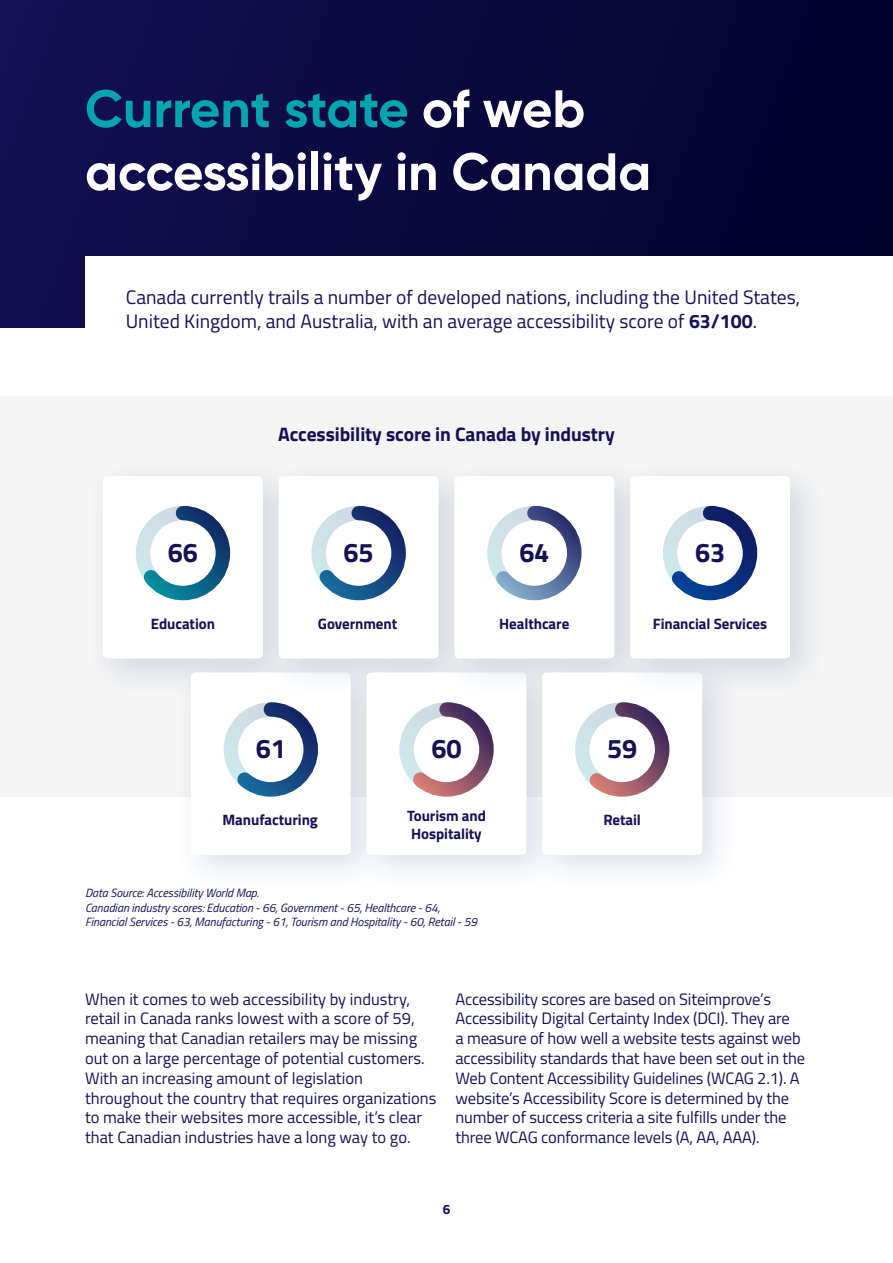
<style>
.page{position:relative;width:893px;height:1263px;background:#fff}
.page>*{position:absolute;margin:0;border:0;box-sizing:border-box;transform-origin:0 0}
.t1{font:700 52.5px/63px "Gilroy";color:#fff}
.Body_Text{font:700 27px "Titillium Web";letter-spacing:-.005em;color:#141155}
.Body_Text-2{font:19.5px/23.4px "Titillium Web";color:#141155}
.H2_Titillium{font:700 19.5px "Titillium Web";letter-spacing:-.005em;color:#141155}
.Body_Text-3{font:16.5px/19.8px "Titillium Web";letter-spacing:-.01em;color:#141155}
.Body_Text-4{font:700 15px/18px "Titillium Web";letter-spacing:-.005em;color:#141155}
.t2{font:700 13.5px "Titillium Web";color:#141155}
.Body_Text-5{font:italic 12px/14.4px "Titillium Web";letter-spacing:-.005em;color:#141155}
.s1{color:#00a5ae}
.s2{font-weight:700}
</style>
<div class="page">
<div style="left:0;top:0;width:893px;height:328px;background:linear-gradient(to right,#131053,#02012a)"></div>
<div style="left:0;top:396px;width:893px;height:401px;background:#f4f4f4"></div>
<div style="left:85px;top:256px;width:808px;height:105px;background:#fff"></div>
<div style="left:85px;top:458px;width:217px;height:239px;background:#13317b;opacity:.15"></div>
<div style="left:103px;top:476px;width:160px;height:182px;background:#fff;border-radius:4px"></div>
<div style="left:173px;top:654px;width:217px;height:240px;background:#13317b;opacity:.15"></div>
<div style="left:191px;top:672px;width:160px;height:183px;background:#fff;border-radius:4px"></div>
<div style="left:261px;top:458px;width:216px;height:239px;background:#13317b;opacity:.15"></div>
<div style="left:279px;top:476px;width:160px;height:182px;background:#fff;border-radius:4px"></div>
<div style="left:349px;top:654px;width:216px;height:240px;background:#13317b;opacity:.15"></div>
<div style="left:367px;top:672px;width:159px;height:183px;background:#fff;border-radius:4px"></div>
<div style="left:437px;top:458px;width:216px;height:239px;background:#13317b;opacity:.15"></div>
<div style="left:454px;top:476px;width:160px;height:182px;background:#fff;border-radius:4px"></div>
<div style="left:524px;top:654px;width:217px;height:240px;background:#13317b;opacity:.15"></div>
<div style="left:542px;top:672px;width:160px;height:183px;background:#fff;border-radius:4px"></div>
<div style="left:612px;top:458px;width:217px;height:239px;background:#13317b;opacity:.15"></div>
<div style="left:630px;top:476px;width:160px;height:182px;background:#fff;border-radius:4px"></div>
<svg style="left:135px;top:505px;width:96px;height:96px"></svg>
<svg style="left:311px;top:505px;width:95px;height:96px"></svg>
<svg style="left:663px;top:505px;width:95px;height:96px"></svg>
<svg style="left:487px;top:505px;width:95px;height:96px"></svg>
<svg style="left:224px;top:695px;width:101px;height:102px"></svg>
<svg style="left:400px;top:695px;width:101px;height:102px"></svg>
<svg style="left:576px;top:695px;width:101px;height:102px"></svg>
<h1 class="t1" style="left:85px;top:77px;width:568px"><span class="s1">Current state</span> of web accessibility in Canada</h1>
<p class="Body_Text-2" style="left:126px;top:285px;width:676px">Canada currently trails a number of developed nations, including the United States,<br>United Kingdom, and Australia, with an average accessibility score of <span class="s2">63/100</span>.</p>
<p class="Body_Text" style="left:168px;top:531px;width:32px">66</p>
<p class="Body_Text-4" style="left:151px;top:614px;width:66px">Education</p>
<h2 class="H2_Titillium" style="left:278px;top:419px;width:338px">Accessibility score in Canada by industry</h2>
<p class="Body_Text" style="left:344px;top:531px;width:32px">65</p>
<p class="Body_Text-4" style="left:318px;top:614px;width:81px">Government</p>
<p class="Body_Text" style="left:519px;top:531px;width:32px">64</p>
<p class="Body_Text-4" style="left:499px;top:614px;width:72px">Healthcare</p>
<p class="Body_Text" style="left:695px;top:531px;width:32px">63</p>
<p class="Body_Text-4" style="left:653px;top:614px;width:116px">Financial Services</p>
<p class="Body_Text" style="left:256px;top:728px;width:32px">61</p>
<p class="Body_Text" style="left:431px;top:728px;width:32px">60</p>
<p class="Body_Text" style="left:607px;top:728px;width:32px">59</p>
<p class="Body_Text-4" style="left:222px;top:810px;width:97px">Manufacturing</p>
<p class="Body_Text-4" style="left:407px;top:806px;width:80px">Tourism and<br>Hospitality</p>
<p class="Body_Text-4" style="left:603px;top:810px;width:39px">Retail</p>
<p class="Body_Text-5" style="left:85px;top:885px;width:175px">Data Source: Accessibility World Map.</p>
<p class="Body_Text-5" style="left:85px;top:899px;width:394px">Canadian industry scores: Education - 66, Government - 65, Healthcare - 64,<br>Financial Services - 63, Manufacturing - 61, Tourism and Hospitality - 60, Retail - 59</p>
<p class="Body_Text-3" style="left:85px;top:988px;width:341px">When it comes to web accessibility by industry, retail in Canada ranks lowest with a score of 59, meaning that Canadian retailers may be missing out on a large percentage of potential customers.</p>
<p class="Body_Text-3" style="left:85px;top:1067px;width:353px">With an increasing amount of legislation throughout the country that requires organizations to make their websites more accessible, it’s clear that Canadian industries have a long way to go.</p>
<p class="Body_Text-3" style="left:455px;top:988px;width:351px">Accessibility scores are based on Siteimprove’s Accessibility Digital Certainty Index (DCI). They are<br>a measure of how well a website tests against web accessibility standards that have been set out in the Web Content Accessibility Guidelines (WCAG 2.1). A website’s Accessibility Score is determined by the number of success criteria a site fulfills under the three WCAG conformance levels (A, AA, AAA).</p>
<p class="t2" style="left:443px;top:1199px;width:9px">6</p>
</div>
